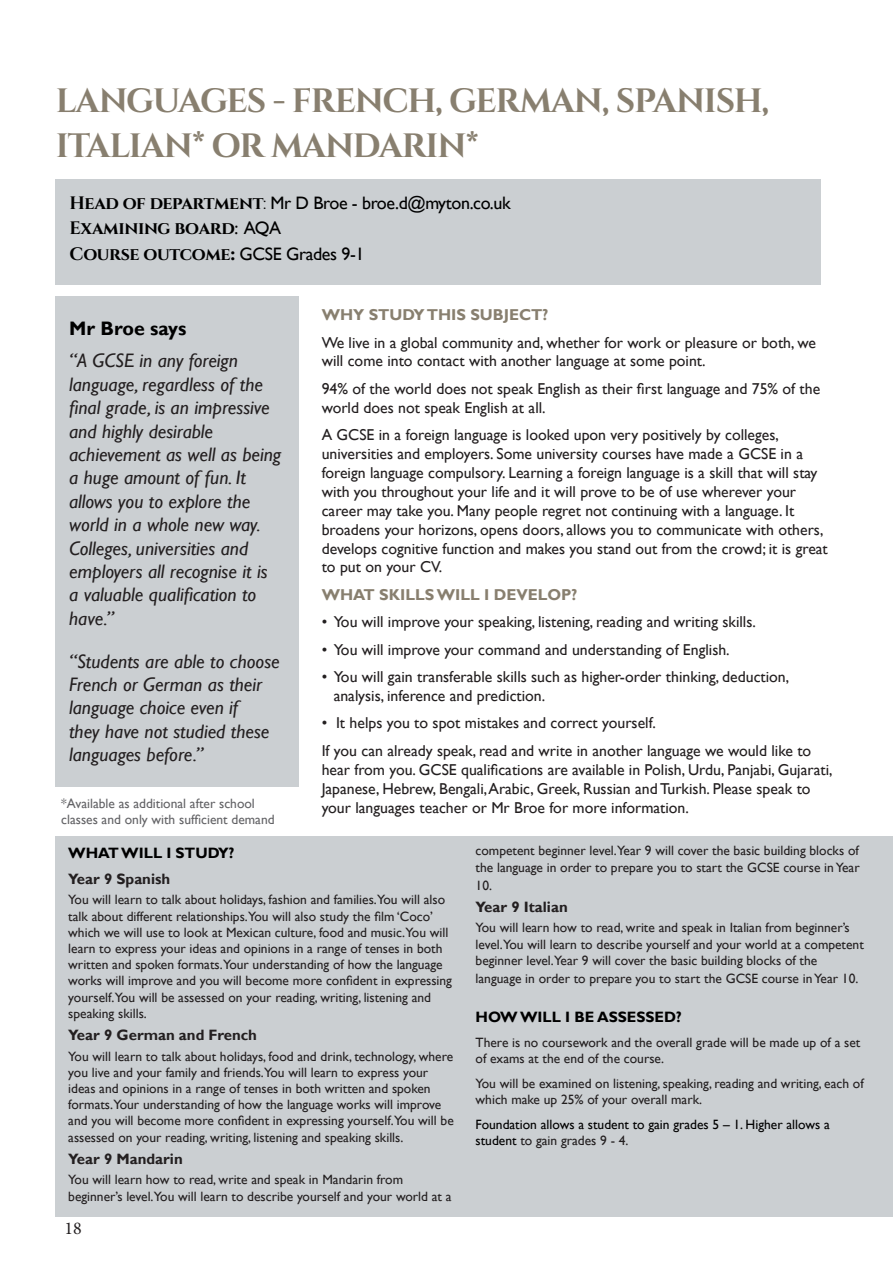
<style>
.page{position:relative;width:893px;height:1263px;background:#fff}
.page>*{position:absolute;margin:0;border:0;box-sizing:border-box;transform-origin:0 0}
.t1{font:700 33.75px "Cinzel";letter-spacing:-.035em;color:#887f6f}
.t2{font:italic 19.5px/23.4px "Gill Sans";color:#231f20}
.t3{font:700 19.5px "Gill Sans";color:#000}
.t4{font:700 18px "Cinzel";letter-spacing:-.02em;color:#000}
.t5{font:18px "Gill Sans";letter-spacing:-.02em;color:#000}
.t6{font:18px "Minion Pro";color:#231f20}
.t7{font:15.75px/18.9px "Gill Sans";color:#231f20}
.t8{font:700 15.75px "Gill Sans";color:#887f6f}
.t9{font:700 15px "Gill Sans";color:#231f20}
.t10{font:700 15px "Gill Sans";color:#000}
.t11{font:13.5px/16.2px "Gill Sans";color:#231f20}
.t12{font:13.5px/16.2px "Gill Sans";color:#000}
.t13{font:13.5px/16.2px "Gill Sans";color:#636366}
.s1{font-family:"Cinzel";font-weight:700}
.s2{font-family:"Cinzel"}
.s3{font-family:"Gill Sans";font-weight:400}
.s4{font-family:"Gill Sans"}
.s5{color:#231f20}
</style>
<div class="page">
<div style="left:55px;top:836px;width:838px;height:380px;background:#cbcfd2"></div>
<div style="left:56px;top:179px;width:765px;height:105px;background:#cbcfd2"></div>
<div style="left:55px;top:296px;width:244px;height:491px;background:#cbcfd2"></div>
<p class="t1" style="left:56px;top:80px;width:715px">LANGUAGES - FRENCH, GERMAN, SPANISH,</p>
<p class="t1" style="left:56px;top:125px;width:424px">ITALIAN* OR MANDARIN*</p>
<p class="t5" style="left:70px;top:192px;width:442px"><span class="s1">Head of department</span><span class="s2">:</span> Mr D Broe - broe.d@myton.co.uk</p>
<p class="t4" style="left:70px;top:217px;width:213px">Examining board<span class="s3">: AQA</span></p>
<p class="t4" style="left:70px;top:243px;width:296px">Course outcome<span class="s4">:</span> <span class="s3">GCSE Grades 9-1</span></p>
<p class="t3" style="left:69px;top:317px;width:119px">Mr Broe says</p>
<p class="t2" style="left:69px;top:349px;width:214px">“A GCSE in any foreign language, regardless of the final grade, is an impressive and highly desirable achievement as well as being a huge amount of fun. It allows you to explore the world in a whole new way.<br>Colleges, universities and employers all recognise it is a valuable qualification to have.”</p>
<p class="t2" style="left:69px;top:650px;width:212px">“Students are able to choose<br>French or German as their language choice even if<br>they have not studied these languages before.”</p>
<p class="t13" style="left:61px;top:795px;width:215px">*Available as additional after school classes and only with sufficient demand</p>
<p class="t8" style="left:322px;top:305px;width:228px">WHY STUDY THIS SUBJECT?</p>
<p class="t7" style="left:322px;top:333px;width:496px">We live in a global community and, whether for work or pleasure or both, we will come into contact with another language at some point.</p>
<p class="t7" style="left:322px;top:379px;width:500px">94% of the world does not speak English as their first language and 75% of the world does not speak English at all.</p>
<p class="t7" style="left:322px;top:426px;width:508px">A GCSE in a foreign language is looked upon very positively by colleges, universities and employers. Some university courses have made a GCSE in a foreign language compulsory. Learning a foreign language is a skill that will stay with you throughout your life and it will prove to be of use wherever your career may take you. Many people regret not continuing with a language. It broadens your horizons, opens doors, allows you to communicate with others, develops cognitive function and makes you stand out from the crowd; it is great to put on your CV.</p>
<p class="t8" style="left:322px;top:585px;width:257px">WHAT SKILLS WILL I DEVELOP?</p>
<p class="t7" style="left:322px;top:613px;width:436px">• You will improve your speaking, listening, reading and writing skills.</p>
<p class="t7" style="left:322px;top:640px;width:410px">• You will improve your command and understanding of English.</p>
<p class="t7" style="left:334px;top:668px;width:457px;text-indent:-12px">• You will gain transferable skills such as higher-order thinking, deduction, analysis, inference and prediction.</p>
<p class="t7" style="left:322px;top:714px;width:336px">• It helps you to spot mistakes and correct yourself.</p>
<p class="t7" style="left:322px;top:741px;width:512px">If you can already speak, read and write in another language we would like to hear from you. GCSE qualifications are available in Polish, Urdu, Panjabi, Gujarati, Japanese, Hebrew, Bengali, Arabic, Greek, Russian and Turkish. Please speak to your languages teacher or Mr Broe for more information.</p>
<p class="t10" style="left:68px;top:843px;width:168px">WHAT WILL I STUDY?</p>
<p class="t9" style="left:68px;top:870px;width:103px">Year 9 Spanish</p>
<p class="t11" style="left:68px;top:892px;width:385px">You will learn to talk about holidays, fashion and families.You will also talk about different relationships.You will also study the film ‘Coco’ which we will use to look at Mexican culture, food and music.You will learn to express your ideas and opinions in a range of tenses in both written and spoken formats.Your understanding of how the language works will improve and you will become more confident in expressing yourself.You will be assessed on your reading, writing, listening and speaking skills.</p>
<p class="t9" style="left:68px;top:1026px;width:190px">Year 9 German and French</p>
<p class="t11" style="left:68px;top:1048px;width:387px">You will learn to talk about holidays, food and drink, technology, where you live and your family and friends.You will learn to express your ideas and opinions in a range of tenses in both written and spoken formats.Your understanding of how the language works will improve and you will become more confident in expressing yourself.You will be assessed on your reading, writing, listening and speaking skills.</p>
<p class="t9" style="left:68px;top:1150px;width:116px">Year 9 Mandarin</p>
<p class="t11" style="left:68px;top:1172px;width:385px">You will learn how to read, write and speak in Mandarin from beginner’s level.You will learn to describe yourself and your world at a</p>
<p class="t6" style="left:64px;top:1216px;width:19px">18</p>
<p class="t11" style="left:476px;top:843px;width:386px">competent beginner level.Year 9 will cover the basic building blocks of the language in order to prepare you to start the GCSE course in Year</p>
<p class="t11" style="left:476px;top:877px;width:18px">10.</p>
<p class="t9" style="left:476px;top:898px;width:94px">Year 9 Italian</p>
<p class="t11" style="left:476px;top:920px;width:390px">You will learn how to read, write and speak in Italian from beginner’s level.You will learn to describe yourself and your world at a competent beginner level.Year 9 will cover the basic building blocks of the</p>
<p class="t11" style="left:476px;top:970px;width:384px">language in order to prepare you to start the GCSE course in Year 10.</p>
<p class="t10" style="left:476px;top:1008px;width:208px">HOW WILL I BE ASSESSED?</p>
<p class="t11" style="left:476px;top:1035px;width:386px">There is no coursework and the overall grade will be made up of a set of exams at the end of the course.</p>
<p class="t11" style="left:476px;top:1075px;width:390px">You will be examined on listening, speaking, reading and writing, each of which make up 25% of your overall mark.</p>
<p class="t12" style="left:476px;top:1116px;width:356px">Foundation allows a student to gain grades 5 – 1. Higher allows a student <span class="s5">to gain grades 9 - 4.</span></p>
</div>
